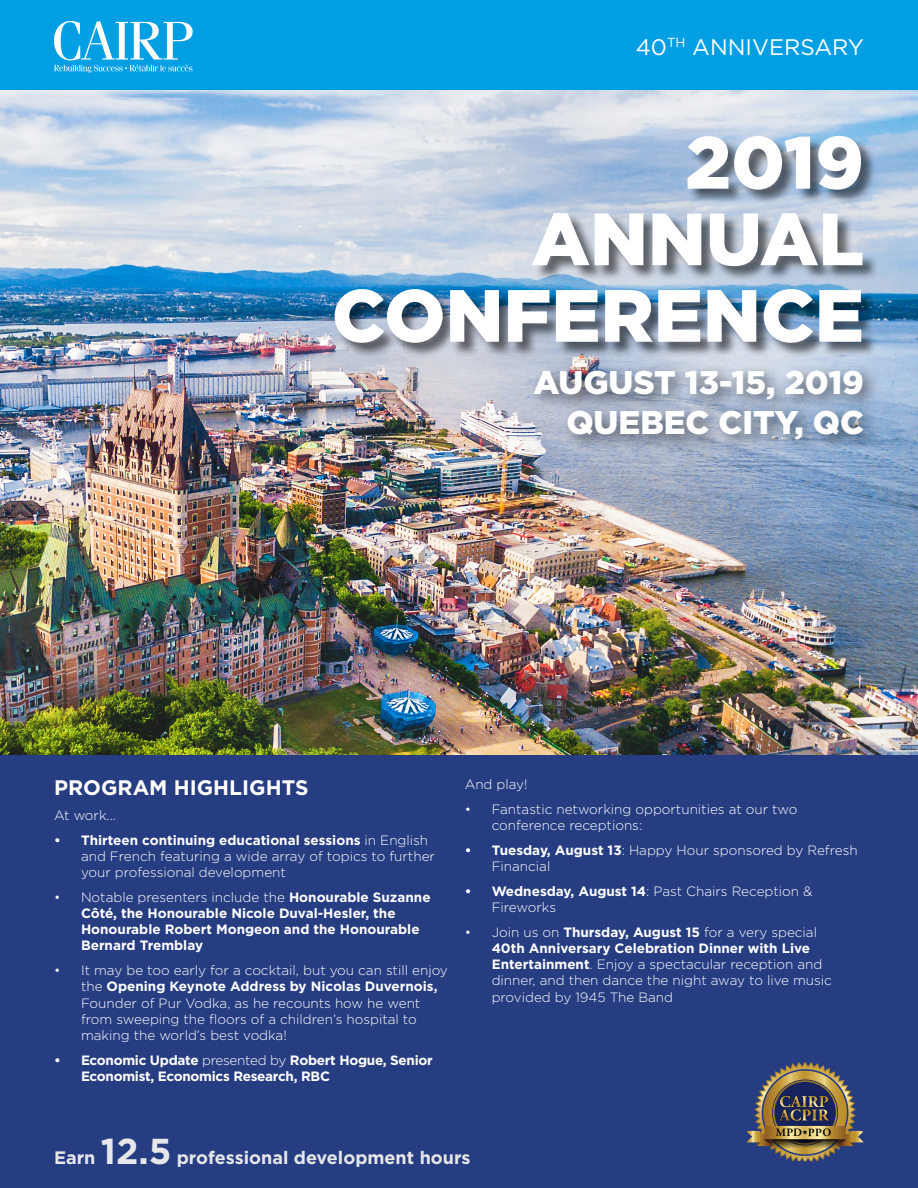
<style>
.page{position:relative;width:918px;height:1188px;background:#fff}
.page>*{position:absolute;margin:0;border:0;box-sizing:border-box;transform-origin:0 0}
.t1{font:900 73.8px/76.5px "Gotham";color:#fff;text-align:right}
.t2{font:900 32.85px/39.3px "Gotham";color:#fff;text-align:right}
.t3{font:22.5px "Gotham";color:#fff}
.t4{font:700 21px "Gotham";color:#fff}
.t5{font:700 18px "Gotham";color:#e6e7e8}
.t6{font:300 13.5px/16.2px "Gotham";color:#fff}
.t7{font:700 13.5px/16.2px "Gotham";color:#fff}
.t8{font:700 13.5px/16.2px "Gotham";letter-spacing:-.02em;color:#fff}
.s1{font-weight:700}
.s2{font-weight:300}
.s3{font-size:36px}
</style>
<div class="page">
<img style="left:0;top:90px;width:918px;height:665px">
<div style="left:0;top:0;width:918px;height:90px;background:#009ee3"></div>
<svg style="left:54px;top:21px;width:139px;height:52px"></svg>
<div style="left:528px;top:363px;width:353px;height:93px;background:#000;opacity:.5"></div>
<div style="left:335px;top:136px;width:543px;height:223px;background:#000;opacity:.55"></div>
<div style="left:0;top:755px;width:918px;height:433px;background:#263d82"></div>
<img style="left:746px;top:1061px;width:118px;height:100px">
<h3 class="t3" style="left:636px;top:32px;width:230px">40<sup>TH</sup> ANNIVERSARY</h3>
<h1 class="t1" style="left:332px;top:124px;width:534px">2019<br>ANNUAL<br>CONFERENCE</h1>
<h2 class="t2" style="left:533px;top:363px;width:332px">AUGUST 13-15, 2019<br>QUEBEC CITY, QC</h2>
<h3 class="t4" style="left:54px;top:774px;width:256px">PROGRAM HIGHLIGHTS</h3>
<p class="t6" style="left:54px;top:807px;width:63px">At work...</p>
<p class="t6" style="left:81px;top:831px;width:355px;text-indent:-27px"><span class="s1">• Thirteen continuing educational sessions</span> in English and French featuring a wide array of topics to further your professional development</p>
<p class="t7" style="left:81px;top:889px;width:351px;text-indent:-27px"><span class="s2">• Notable presenters include the</span> Honourable Suzanne Côté, the Honourable Nicole Duval-Hesler, the Honourable Robert Mongeon and the Honourable Bernard Tremblay</p>
<p class="t6" style="left:81px;top:962px;width:368px;text-indent:-27px">• It may be too early for a cocktail, but you can still enjoy the <span class="s1">Opening Keynote Address by Nicolas Duvernois, </span>Founder of Pur Vodka, as he recounts how he went from sweeping the floors of a children’s hospital to making the world’s best vodka!</p>
<p class="t8" style="left:81px;top:1052px;width:353px;text-indent:-27px">• Economic Update <span class="s2">presented by</span> Robert Hogue, Senior<br>Economist, Economics Research, RBC</p>
<p class="t6" style="left:465px;top:776px;width:64px">And play!</p>
<p class="t6" style="left:492px;top:801px;width:307px;text-indent:-27px">• Fantastic networking opportunities at our two conference receptions:</p>
<p class="t6" style="left:492px;top:842px;width:368px;text-indent:-27px"><span class="s1">• Tuesday, August 13</span>: Happy Hour sponsored by Refresh<br>Financial</p>
<p class="t6" style="left:492px;top:883px;width:322px;text-indent:-27px"><span class="s1">• Wednesday, August 14</span>: Past Chairs Reception &amp;<br>Fireworks</p>
<p class="t6" style="left:492px;top:923px;width:342px;text-indent:-27px">• Join us on <span class="s1">Thursday, August 15</span> for a very special <span class="s1">40th Anniversary Celebration Dinner with Live Entertainment</span>. Enjoy a spectacular reception and dinner, and then dance the night away to live music provided by 1945 The Band</p>
<h3 class="t5" style="left:54px;top:1146px;width:418px">Earn <span class="s3">12.5</span> professional development hours</h3>
</div>
